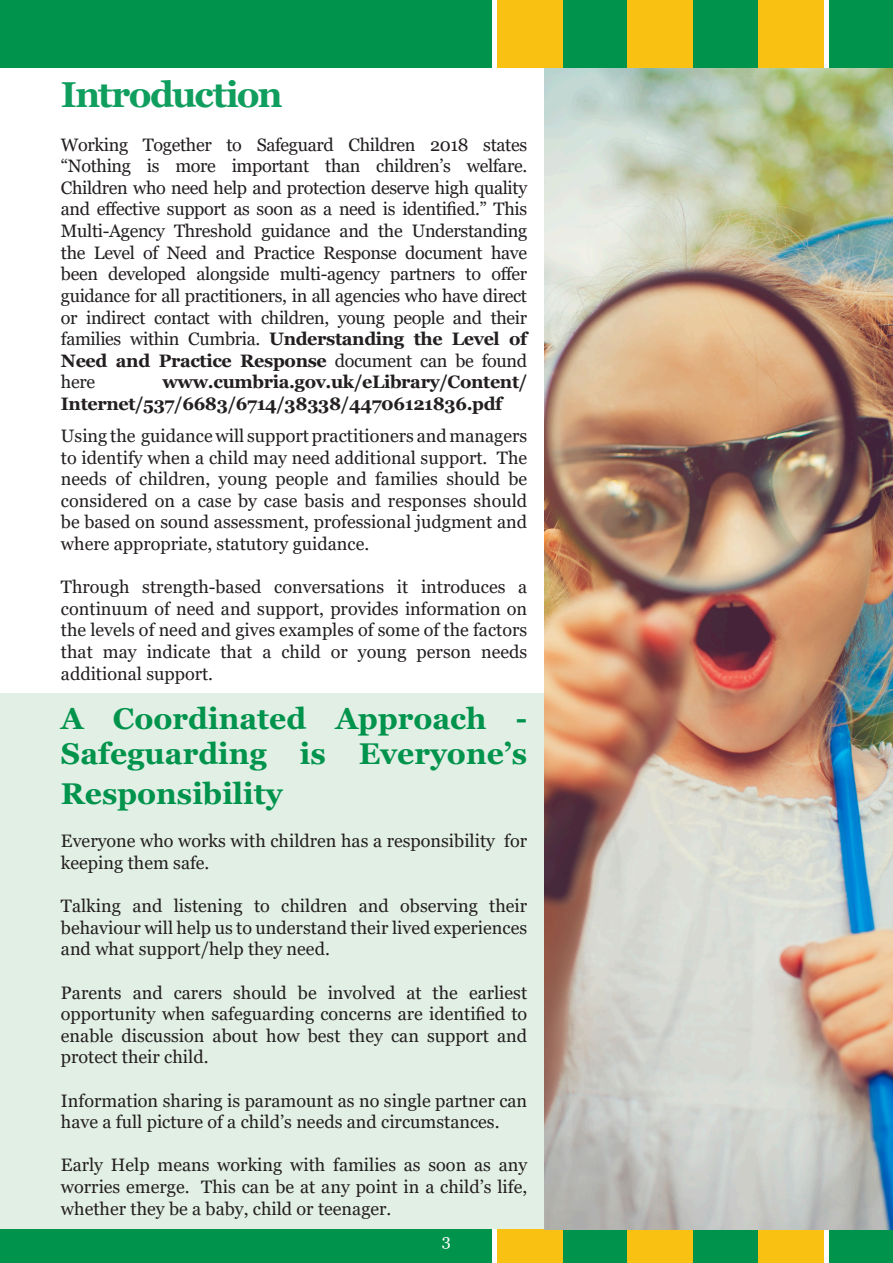
<style>
.page{position:relative;width:893px;height:1263px;background:#fff}
.page>*{position:absolute;margin:0;border:0;box-sizing:border-box;transform-origin:0 0}
.t1{font:700 36px "Georgia";letter-spacing:-.04em;color:#0f9e5d}
.t2{font:700 30px/34.5px "Georgia";color:#00934c}
.t3{font:18px/21.6px "Georgia";color:#231f20;text-align:justify}
.t4{font:700 18px/21.6px "Georgia";letter-spacing:-.02em;color:#231f20}
.t5{font:16.5px "Georgia";color:#fff}
.s1{font-weight:700}
</style>
<div class="page">
<div style="left:0;top:0;width:893px;height:68px;background:#00934c"></div>
<div style="left:492px;top:0;width:337px;height:68px;background:#fff"></div>
<div style="left:562px;top:0;width:65px;height:68px;background:#00934c"></div>
<div style="left:627px;top:0;width:66px;height:68px;background:#f9c212"></div>
<div style="left:693px;top:0;width:65px;height:68px;background:#00934c"></div>
<div style="left:758px;top:0;width:65px;height:68px;background:#f9c212"></div>
<div style="left:497px;top:0;width:65px;height:68px;background:#f9c212"></div>
<div style="left:0;top:1228px;width:893px;height:35px;background:#00934c"></div>
<div style="left:492px;top:1228px;width:337px;height:35px;background:#fff"></div>
<div style="left:562px;top:1228px;width:65px;height:35px;background:#00934c"></div>
<div style="left:627px;top:1228px;width:66px;height:35px;background:#f9c212"></div>
<div style="left:693px;top:1228px;width:65px;height:35px;background:#00934c"></div>
<div style="left:758px;top:1228px;width:65px;height:35px;background:#f9c212"></div>
<div style="left:497px;top:1228px;width:65px;height:35px;background:#f9c212"></div>
<div style="left:0;top:693px;width:893px;height:535px;background:#e2efe5"></div>
<img style="left:545px;top:69px;width:348px;height:1160px">
<p class="t1" style="left:61px;top:71px;width:223px">Introduction</p>
<p class="t3" style="left:61px;top:134px;width:468px">Working Together to Safeguard Children 2018 states “Nothing is more important than children’s welfare.<br>Children who need help and protection deserve high quality and effective support as soon as a need is identified.” This Multi-Agency Threshold guidance and the Understanding the Level of Need and Practice Response document have been developed alongside multi-agency partners to offer guidance for all practitioners, in all agencies who have direct or indirect contact with children, young people and their families within Cumbria. <span class="s1">Understanding the Level of Need and Practice Response</span> document can be found here</p>
<p class="t4" style="left:61px;top:371px;width:468px;text-indent:101px">www.cumbria.gov.uk/eLibrary/Content/<br>Internet/537/6683/6714/38338/44706121836.pdf</p>
<p class="t3" style="left:61px;top:425px;width:468px">Using the guidance will support practitioners and managers to identify when a child may need additional support. The needs of children, young people and families should be considered on a case by case basis and responses should be based on sound assessment, professional judgment and where appropriate, statutory guidance.</p>
<p class="t3" style="left:61px;top:577px;width:468px">Through strength-based conversations it introduces a continuum of need and support, provides information on the levels of need and gives examples of some of the factors that may indicate that a child or young person needs additional support.</p>
<p class="t2" style="left:61px;top:702px;width:468px">A Coordinated Approach -<br>Safeguarding is Everyone’s</p>
<p class="t2" style="left:61px;top:777px;width:223px">Responsibility</p>
<p class="t3" style="left:61px;top:831px;width:468px">Everyone who works with children has a responsibility for keeping them safe.</p>
<p class="t3" style="left:61px;top:895px;width:468px">Talking and listening to children and observing their behaviour will help us to understand their lived experiences and what support/help they need.</p>
<p class="t3" style="left:61px;top:982px;width:468px">Parents and carers should be involved at the earliest opportunity when safeguarding concerns are identified to enable discussion about how best they can support and protect their child.</p>
<p class="t3" style="left:61px;top:1090px;width:468px">Information sharing is paramount as no single partner can have a full picture of a child’s needs and circumstances.</p>
<p class="t3" style="left:61px;top:1155px;width:468px">Early Help means working with families as soon as any worries emerge. This can be at any point in a child’s life, whether they be a baby, child or teenager.</p>
<p class="t5" style="left:442px;top:1230px;width:11px">3</p>
</div>
